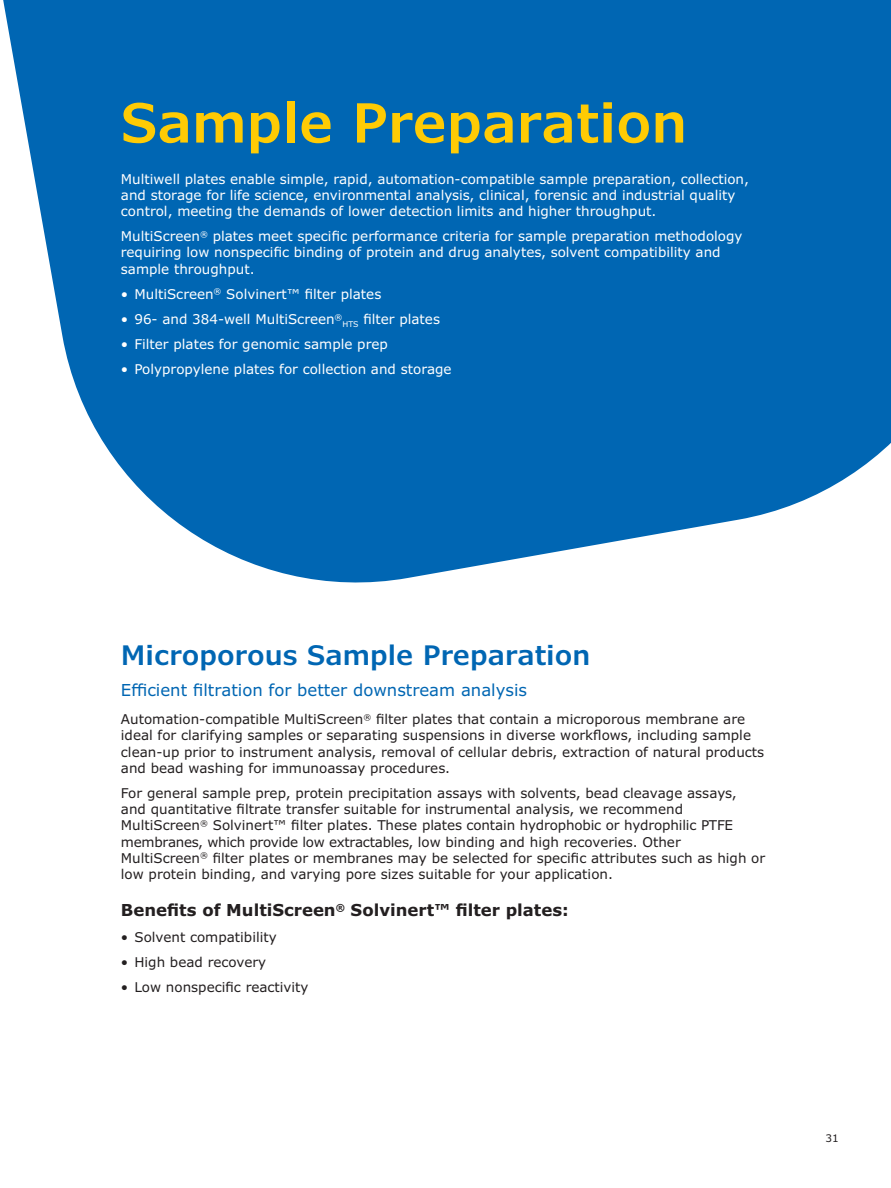
<style>
.page{position:relative;width:891px;height:1188px;background:#fff}
.page>*{position:absolute;margin:0;border:0;box-sizing:border-box;transform-origin:0 0}
.t1{font:600 54px "Verdana Pro";color:#ffcb04}
.t2{font:600 27px "Verdana Pro";color:#0066b3}
.t3{font:16.5px "Verdana Pro";color:#0066b3}
.t4{font:700 16.5px "Verdana Pro";color:#231f20}
.t5{font:13.5px/16.2px "Verdana Pro";color:#231f20}
.t6{font:13.5px/16.2px "Verdana Pro";color:#fff}
.t7{font:10.5px "Verdana Pro";color:#231f20}
</style>
<div class="page">
<svg style="left:3px;top:0;width:888px;height:583px;background:#227abd"></svg>
<h1 class="t1" style="left:121px;top:88px;width:568px">Sample Preparation</h1>
<p class="t6" style="left:121px;top:171px;width:630px">Multiwell plates enable simple, rapid, automation-compatible sample preparation, collection, and storage for life science, environmental analysis, clinical, forensic and industrial quality control, meeting the demands of lower detection limits and higher throughput.</p>
<p class="t6" style="left:121px;top:228px;width:623px">MultiScreen<sup>®</sup> plates meet specific performance criteria for sample preparation methodology requiring low nonspecific binding of protein and drug analytes, solvent compatibility and sample throughput.</p>
<p class="t6" style="left:121px;top:286px;width:262px">• MultiScreen<sup>®</sup> Solvinert™ filter plates</p>
<p class="t6" style="left:121px;top:311px;width:321px">• 96- and 384-well MultiScreen<sup>®</sup><sub>HTS</sub> filter plates</p>
<p class="t6" style="left:121px;top:336px;width:268px">• Filter plates for genomic sample prep</p>
<p class="t6" style="left:121px;top:362px;width:332px">• Polypropylene plates for collection and storage</p>
<h2 class="t2" style="left:121px;top:638px;width:471px">Microporous Sample Preparation</h2>
<p class="t3" style="left:121px;top:679px;width:408px">Efficient filtration for better downstream analysis</p>
<p class="t5" style="left:121px;top:711px;width:645px">Automation-compatible MultiScreen<sup>®</sup> filter plates that contain a microporous membrane are ideal for clarifying samples or separating suspensions in diverse workflows, including sample clean-up prior to instrument analysis, removal of cellular debris, extraction of natural products and bead washing for immunoassay procedures.</p>
<p class="t5" style="left:121px;top:785px;width:646px">For general sample prep, protein precipitation assays with solvents, bead cleavage assays,<br>and quantitative filtrate transfer suitable for instrumental analysis, we recommend MultiScreen<sup>®</sup> Solvinert™ filter plates. These plates contain hydrophobic or hydrophilic PTFE membranes, which provide low extractables, low binding and high recoveries. Other MultiScreen<sup>®</sup> filter plates or membranes may be selected for specific attributes such as high or low protein binding, and varying pore sizes suitable for your application.</p>
<p class="t4" style="left:121px;top:900px;width:449px">Benefits of MultiScreen<sup>®</sup> Solvinert™ filter plates:</p>
<p class="t5" style="left:121px;top:929px;width:157px">• Solvent compatibility</p>
<p class="t5" style="left:121px;top:954px;width:147px">• High bead recovery</p>
<p class="t5" style="left:121px;top:979px;width:189px">• Low nonspecific reactivity</p>
<p class="t7" style="left:825px;top:1131px;width:15px">31</p>
</div>
